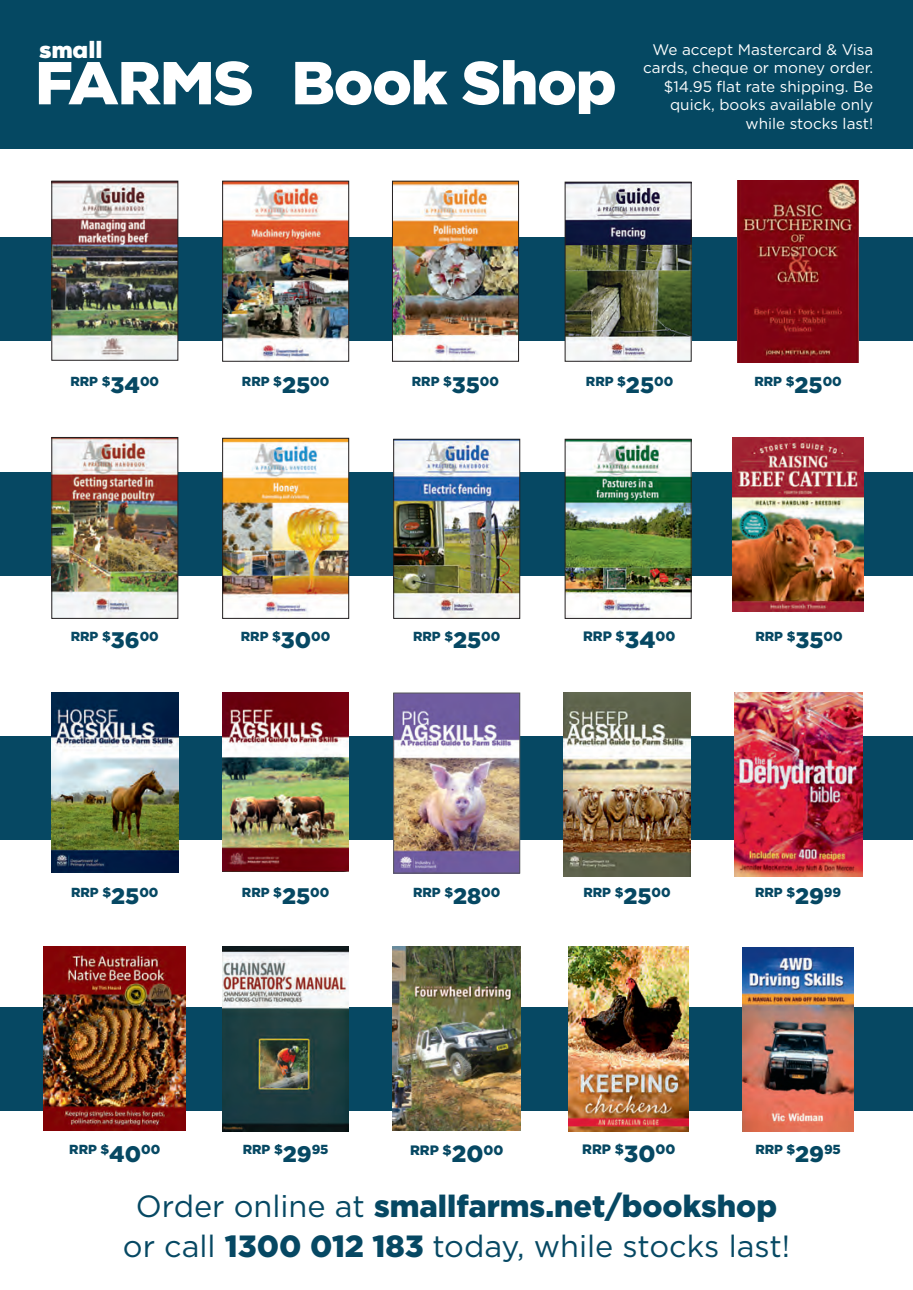
<style>
.page{position:relative;width:913px;height:1290px;background:#fff}
.page>*{position:absolute;margin:0;border:0;box-sizing:border-box;transform-origin:0 0}
.t1{font:900 60.55px "Gotham";letter-spacing:-.02em;color:#fff}
.t2{font:30.62px/40.4px "Gotham";color:#064863;text-align:center}
.t3{font:900 24.5px "Nexa";color:#fff}
.t4{font:900 23.45px "Gotham";color:#064863}
.t5{font:900 22.57px "Gotham";color:#064863}
.t6{font:15.22px/18.4px "Gotham";color:#fff;text-align:right}
.t7{font:900 13.65px "Gotham";color:#064863}
.t8{font:900 13.12px "Gotham";color:#064863}
.t9{font:900 13.12px "Gotham";color:#054862}
.s1{font-family:"Nexa";font-size:60.38px}
.s2{font-size:22.57px}
.s3{font-size:23.45px}
.s4{font-weight:900}
</style>
<div class="page">
<div style="left:0;top:472px;width:913px;height:103px;background:#064863"></div>
<div style="left:0;top:1007px;width:913px;height:103px;background:#064863"></div>
<div style="left:0;top:736px;width:913px;height:104px;background:#064863"></div>
<div style="left:0;top:0;width:913px;height:149px;background:#054862"></div>
<div style="left:0;top:237px;width:913px;height:103px;background:#064863"></div>
<img style="left:54px;top:183px;width:122px;height:175px">
<div style="left:52px;top:181px;width:126px;height:179px;border:1px solid #231f20"></div>
<img style="left:224px;top:183px;width:123px;height:176px">
<div style="left:222px;top:181px;width:127px;height:180px;border:1px solid #231f20"></div>
<img style="left:394px;top:183px;width:123px;height:174px">
<div style="left:392px;top:181px;width:127px;height:180px;border:1px solid #231f20"></div>
<img style="left:567px;top:184px;width:122px;height:175px">
<div style="left:565px;top:182px;width:126px;height:179px;border:1px solid #231f20"></div>
<img style="left:738px;top:181px;width:120px;height:181px">
<img style="left:52px;top:693px;width:126px;height:179px">
<img style="left:222px;top:693px;width:127px;height:179px">
<img style="left:564px;top:693px;width:126px;height:183px">
<img style="left:395px;top:695px;width:123px;height:176px">
<div style="left:393px;top:693px;width:127px;height:180px;border:1px solid #57585a"></div>
<img style="left:54px;top:439px;width:122px;height:178px">
<div style="left:52px;top:437px;width:126px;height:182px;border:1px solid #231f20"></div>
<img style="left:224px;top:440px;width:123px;height:175px">
<div style="left:222px;top:438px;width:127px;height:181px;border:1px solid #231f20"></div>
<img style="left:395px;top:441px;width:123px;height:176px">
<div style="left:393px;top:439px;width:127px;height:180px;border:1px solid #231f20"></div>
<img style="left:567px;top:441px;width:122px;height:176px">
<div style="left:565px;top:439px;width:126px;height:180px;border:1px solid #231f20"></div>
<img style="left:732px;top:438px;width:132px;height:173px">
<img style="left:569px;top:946px;width:120px;height:185px">
<img style="left:734px;top:693px;width:128px;height:183px">
<img style="left:44px;top:946px;width:142px;height:184px">
<img style="left:222px;top:946px;width:127px;height:185px">
<img style="left:393px;top:947px;width:128px;height:183px">
<img style="left:742px;top:947px;width:112px;height:184px">
<h3 class="t3" style="left:39px;top:33px;width:65px">small</h3>
<p class="t6" style="left:643px;top:40px;width:232px">We accept Mastercard &amp; Visa cards, cheque or money order. $14.95 flat rate shipping. Be quick, books available only while stocks last!</p>
<h1 class="t1" style="left:35px;top:41px;width:583px"><span class="s1">FARMS</span> Book Shop</h1>
<p class="t8" style="left:70px;top:372px;width:90px">RRP $<span class="s2">34</span>00</p>
<p class="t8" style="left:242px;top:372px;width:89px">RRP $<span class="s2">25</span>00</p>
<p class="t8" style="left:586px;top:372px;width:89px">RRP $<span class="s2">25</span>00</p>
<p class="t8" style="left:412px;top:372px;width:42px">RRP $</p>
<h3 class="t5" style="left:452px;top:370px;width:49px">35<sup>00</sup></h3>
<p class="t8" style="left:754px;top:372px;width:89px">RRP $<span class="s2">25</span>00</p>
<p class="t7" style="left:583px;top:626px;width:43px">RRP $</p>
<p class="t8" style="left:71px;top:627px;width:42px">RRP $</p>
<h3 class="t4" style="left:625px;top:624px;width:52px">34<sup>00</sup></h3>
<h3 class="t5" style="left:111px;top:625px;width:50px">36<sup>00</sup></h3>
<p class="t8" style="left:241px;top:627px;width:91px">RRP $<span class="s2">30</span>00</p>
<p class="t8" style="left:413px;top:627px;width:89px">RRP $<span class="s2">25</span>00</p>
<p class="t8" style="left:755px;top:627px;width:89px">RRP $<span class="s2">35</span>00</p>
<p class="t8" style="left:71px;top:883px;width:89px">RRP $<span class="s2">25</span>00</p>
<p class="t8" style="left:242px;top:883px;width:89px">RRP $<span class="s2">25</span>00</p>
<p class="t8" style="left:583px;top:883px;width:89px">RRP $<span class="s2">25</span>00</p>
<p class="t8" style="left:413px;top:883px;width:42px">RRP $</p>
<h3 class="t5" style="left:453px;top:881px;width:49px">28<sup>00</sup></h3>
<p class="t8" style="left:755px;top:883px;width:88px">RRP $<span class="s2">29</span>99</p>
<p class="t7" style="left:582px;top:1140px;width:95px">RRP $<span class="s3">30</span>00</p>
<p class="t8" style="left:69px;top:1140px;width:93px">RRP $<span class="s2">40</span>00</p>
<p class="t8" style="left:243px;top:1140px;width:87px">RRP $<span class="s2">29</span>95</p>
<p class="t7" style="left:410px;top:1140px;width:95px">RRP $<span class="s3">20</span>00</p>
<p class="t9" style="left:755px;top:1140px;width:87px">RRP $<span class="s2">29</span>95</p>
<h2 class="t2" style="left:123px;top:1185px;width:669px">Order online at <span class="s4">smallfarms.net/bookshop </span>or call <span class="s4">1300 012 183</span> today, while stocks last!</h2>
</div>
